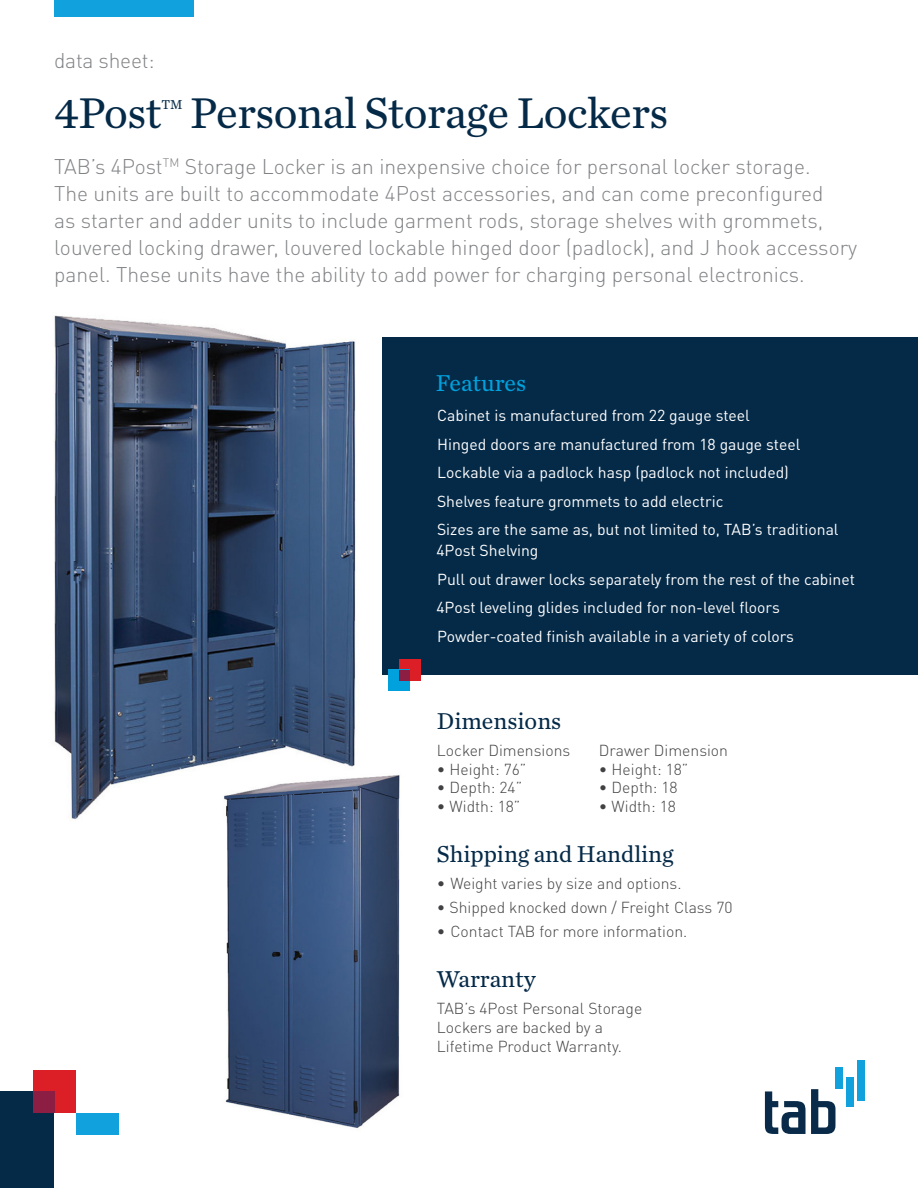
<style>
.page{position:relative;width:918px;height:1188px;background:#fff}
.page>*{position:absolute;margin:0;border:0;box-sizing:border-box;transform-origin:0 0}
.t1{font:45px "Chronicle Text G2";letter-spacing:-.01em;color:#052a48}
.t2{font:24px "Chronicle Text G2";color:#052a48}
.t3{font:24px "Chronicle Text G2";color:#00a1dd}
.t4{font:300 21px/27px "DIN Pro";color:#808285}
.t5{font:15.75px/28.5px "DIN Pro";color:#fff}
.t6{font:300 15.75px/18.9px "DIN Pro";color:#414042}
.t7{font:13.5px "Chronicle Text G2";color:#052a48}
</style>
<div class="page">
<div style="left:54px;top:0;width:139px;height:16px;background:#11a1dc"></div>
<div style="left:0;top:1091px;width:54px;height:97px;background:#052a48"></div>
<div style="left:33px;top:1070px;width:43px;height:43px;background:#dc1f26"></div>
<div style="left:33px;top:1091px;width:21px;height:22px;background:#8b1e42"></div>
<div style="left:76px;top:1113px;width:43px;height:21px;background:#11a1dc"></div>
<svg style="left:765px;top:1089px;width:70px;height:45px"></svg>
<div style="left:835px;top:1067px;width:8px;height:22px;background:#11a1dc"></div>
<div style="left:846px;top:1077px;width:8px;height:30px;background:#11a1dc"></div>
<div style="left:857px;top:1061px;width:8px;height:40px;background:#11a1dc"></div>
<div style="left:382px;top:338px;width:536px;height:337px;background:#052a48"></div>
<div style="left:399px;top:659px;width:22px;height:21px;background:#dc1f26"></div>
<div style="left:388px;top:670px;width:22px;height:21px;background:#00a1dd"></div>
<div style="left:399px;top:670px;width:11px;height:10px;background:#8b1e42"></div>
<img style="left:54px;top:315px;width:302px;height:505px">
<img style="left:220px;top:771px;width:180px;height:357px">
<p class="t4" style="left:54px;top:45px;width:102px">data sheet:</p>
<h1 class="t1" style="left:54px;top:79px;width:109px">4Post</h1>
<p class="t7" style="left:161px;top:94px;width:23px">TM</p>
<h1 class="t1" style="left:190px;top:79px;width:480px">Personal Storage Lockers</h1>
<p class="t4" style="left:54px;top:151px;width:805px">TAB’s 4Post<sup>TM</sup> Storage Locker is an inexpensive choice for personal locker storage.<br>The units are built to accommodate 4Post accessories, and can come preconfigured<br>as starter and adder units to include garment rods, storage shelves with grommets, louvered locking drawer, louvered lockable hinged door (padlock), and J hook accessory panel. These units have the ability to add power for charging personal electronics.</p>
<p class="t3" style="left:436px;top:365px;width:92px">Features</p>
<p class="t5" style="left:437px;top:400px;width:403px">Cabinet is manufactured from 22 gauge steel<br>Hinged doors are manufactured from 18 gauge steel Lockable via a padlock hasp (padlock not included)<br>Shelves feature grommets to add electric<br>Sizes are the same as, but not limited to, TAB’s traditional</p>
<p class="t5" style="left:436px;top:535px;width:420px">4Post Shelving<br>Pull out drawer locks separately from the rest of the cabinet 4Post leveling glides included for non-level floors Powder-coated finish available in a variety of colors</p>
<p class="t2" style="left:437px;top:702px;width:126px">Dimensions</p>
<p class="t6" style="left:437px;top:739px;width:135px">Locker Dimensions</p>
<p class="t6" style="left:599px;top:739px;width:131px">Drawer Dimension</p>
<p class="t6" style="left:437px;top:758px;width:91px">• Height: 76”</p>
<p class="t6" style="left:599px;top:758px;width:91px">• Height: 18”</p>
<p class="t6" style="left:437px;top:777px;width:87px">• Depth: 24”</p>
<p class="t6" style="left:599px;top:777px;width:80px">• Depth: 18</p>
<p class="t6" style="left:437px;top:796px;width:85px">• Width: 18”</p>
<p class="t6" style="left:599px;top:796px;width:78px">• Width: 18</p>
<p class="t2" style="left:437px;top:836px;width:238px">Shipping and Handling</p>
<p class="t6" style="left:437px;top:873px;width:246px">• Weight varies by size and options.</p>
<p class="t6" style="left:437px;top:897px;width:297px">• Shipped knocked down / Freight Class 70</p>
<p class="t6" style="left:437px;top:921px;width:252px">• Contact TAB for more information.</p>
<p class="t2" style="left:437px;top:961px;width:100px">Warranty</p>
<p class="t6" style="left:437px;top:997px;width:207px">TAB’s 4Post Personal Storage<br>Lockers are backed by a<br>Lifetime Product Warranty.</p>
</div>
